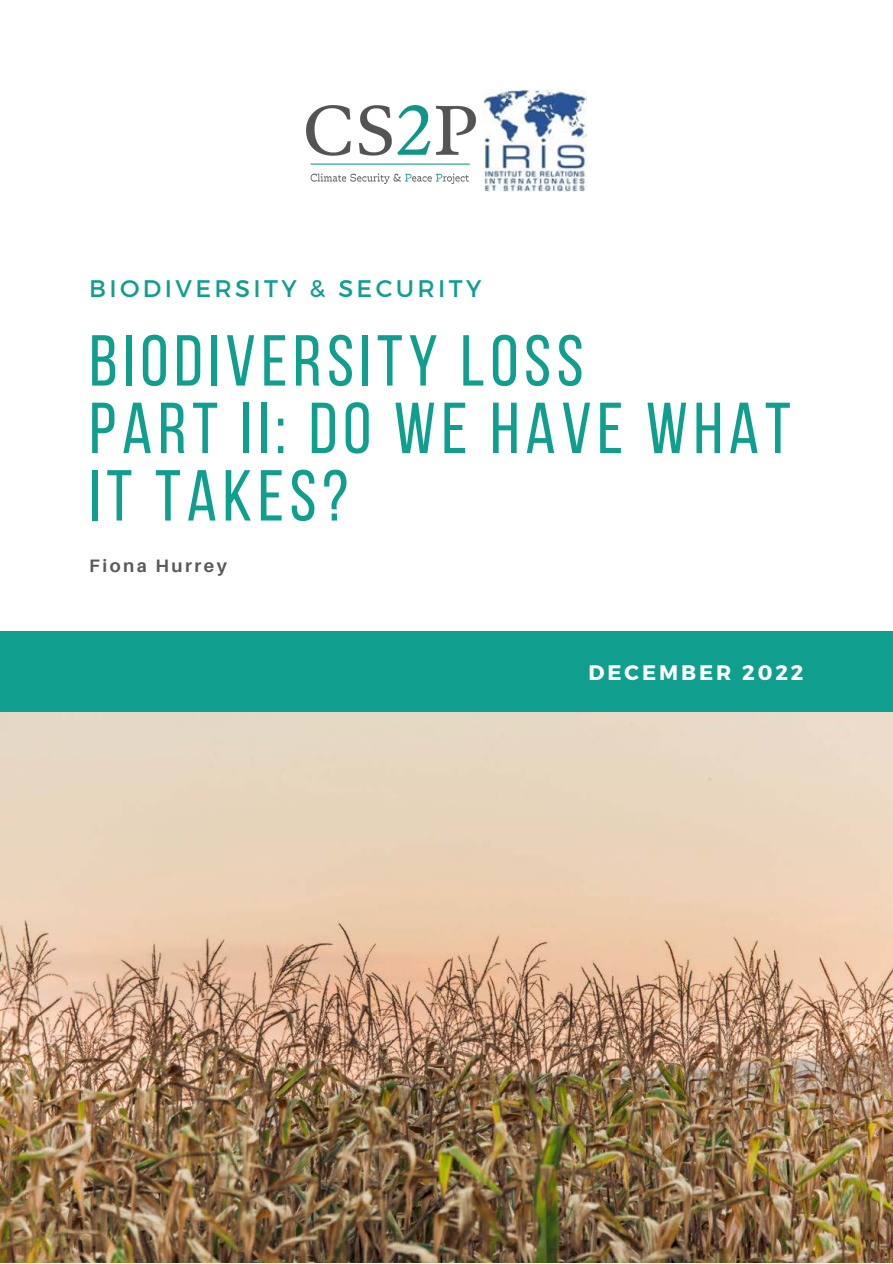
<style>
.page{position:relative;width:893px;height:1264px;background:#fff}
.page>*{position:absolute;margin:0;border:0;box-sizing:border-box;transform-origin:0 0}
.t1{font:72px/67.5px "Bebas Neue";letter-spacing:.08em;color:#109f8f}
.t2{font:24px "Montserrat";letter-spacing:.14em;color:#109f8f}
.t3{font:700 21px "Montserrat";letter-spacing:.14em;color:#fff}
.t4{font:700 18px "Aileron";letter-spacing:.14em;color:#595959}
</style>
<div class="page">
<div style="left:0;top:631px;width:892px;height:81px;background:#109f8f"></div>
<img style="left:0;top:712px;width:892px;height:550px">
<img style="left:307px;top:105px;width:168px;height:79px">
<img style="left:483px;top:89px;width:103px;height:103px">
<p class="t2" style="left:89px;top:273px;width:393px">BIODIVERSITY &amp; SECURITY</p>
<p class="t1" style="left:89px;top:334px;width:703px">BIODIVERSITY LOSS<br>PART II: DO WE HAVE WHAT<br>IT TAKES?</p>
<p class="t4" style="left:89px;top:554px;width:139px">Fiona Hurrey</p>
<p class="t3" style="left:588px;top:658px;width:216px">DECEMBER 2022</p>
</div>
